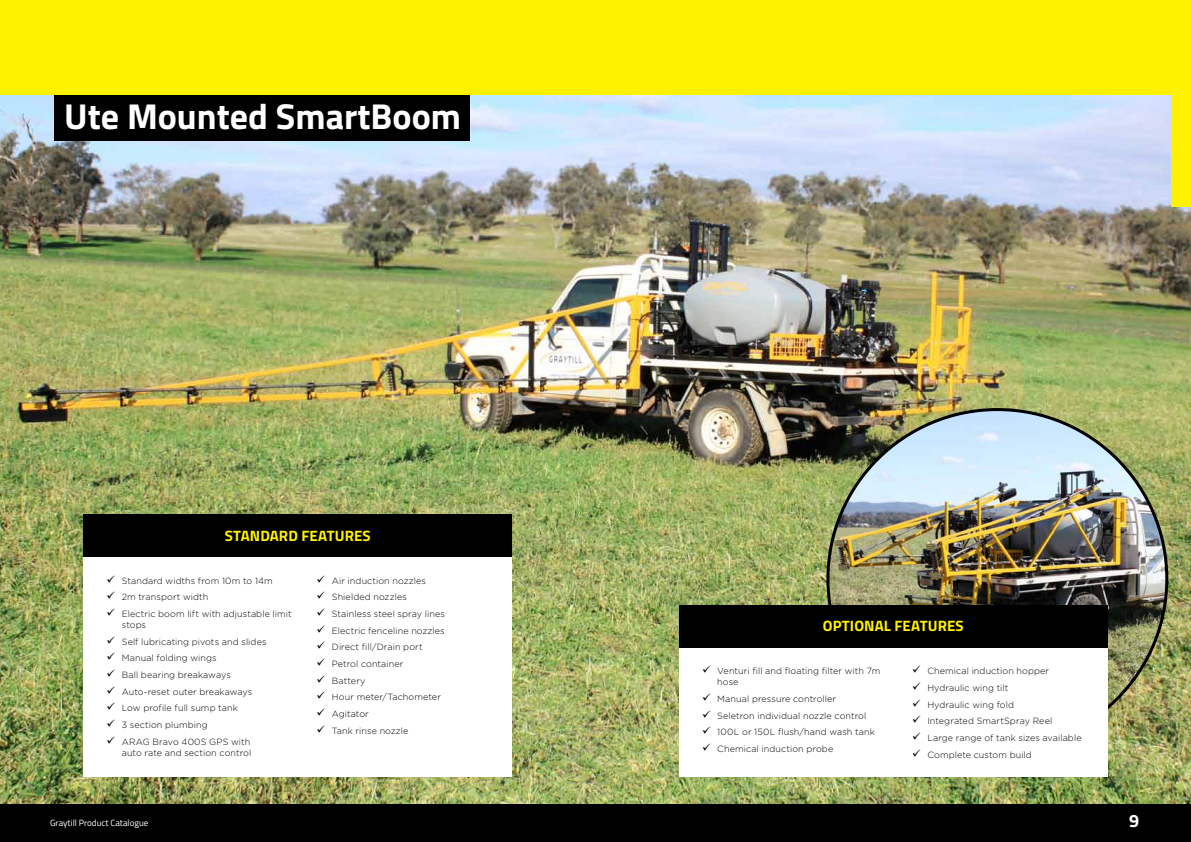
<style>
.page{position:relative;width:1191px;height:842px;background:#fff}
.page>*{position:absolute;margin:0;border:0;box-sizing:border-box;transform-origin:0 0}
.t1{font:700 36px "Titillium";color:#fff}
.t2{font:700 18px "Titillium";color:#fff}
.t3{font:700 15px "Titillium";letter-spacing:.005em;color:#fff200}
.t4{font:300 9px/11px "Gotham";letter-spacing:.01em;color:#000}
.t5{font:9px "Titillium";color:#fff}
</style>
<div class="page">
<img style="left:0;top:95px;width:1191px;height:709px">
<div style="left:54px;top:95px;width:415px;height:46px;background:#000"></div>
<div style="left:0;top:0;width:1191px;height:95px;background:#fff200"></div>
<div style="left:84px;top:514px;width:428px;height:263px;background:#fff"></div>
<div style="left:84px;top:514px;width:428px;height:43px;background:#000"></div>
<div style="left:1171px;top:0;width:20px;height:207px;background:#fff200"></div>
<div style="left:0;top:804px;width:1191px;height:38px;background:#000"></div>
<img style="left:828px;top:410px;width:338px;height:313px">
<div style="left:679px;top:619px;width:428px;height:158px;background:#fff"></div>
<div style="left:679px;top:605px;width:428px;height:43px;background:#000"></div>
<h1 class="t1" style="left:64px;top:89px;width:398px">UTE MOUNTED SMARTBOOM</h1>
<h3 class="t3" style="left:225px;top:524px;width:138px">STANDARD FEATURES</h3>
<p class="t4" style="left:107px;top:575px;width:168px">✓ Standard widths from 10m to 14m</p>
<p class="t4" style="left:107px;top:592px;width:103px">✓ 2m transport width</p>
<p class="t4" style="left:122px;top:608px;width:171px;text-indent:-15px">✓ Electric boom lift with adjustable limit stops</p>
<p class="t4" style="left:107px;top:636px;width:161px">✓ Self lubricating pivots and slides</p>
<p class="t4" style="left:107px;top:653px;width:112px">✓ Manual folding wings</p>
<p class="t4" style="left:107px;top:669px;width:126px">✓ Ball bearing breakaways</p>
<p class="t4" style="left:107px;top:686px;width:147px">✓ Auto-reset outer breakaways</p>
<p class="t4" style="left:107px;top:703px;width:133px">✓ Low profile full sump tank</p>
<p class="t4" style="left:107px;top:719px;width:103px">✓ 3 section plumbing</p>
<p class="t4" style="left:107px;top:736px;width:146px;text-align:right">✓ ARAG Bravo 400S GPS with auto rate and section control</p>
<p class="t4" style="left:316px;top:575px;width:111px">✓ Air induction nozzles</p>
<p class="t4" style="left:316px;top:592px;width:92px">✓ Shielded nozzles</p>
<p class="t4" style="left:316px;top:608px;width:130px">✓ Stainless steel spray lines</p>
<p class="t4" style="left:316px;top:625px;width:130px">✓ Electric fenceline nozzles</p>
<p class="t4" style="left:316px;top:642px;width:108px">✓ Direct fill/Drain port</p>
<p class="t4" style="left:316px;top:658px;width:88px">✓ Petrol container</p>
<p class="t4" style="left:316px;top:675px;width:50px">✓ Battery</p>
<p class="t4" style="left:316px;top:692px;width:126px">✓ Hour meter/Tachometer</p>
<p class="t4" style="left:316px;top:708px;width:54px">✓ Agitator</p>
<p class="t4" style="left:316px;top:725px;width:93px">✓ Tank rinse nozzle</p>
<h3 class="t3" style="left:823px;top:614px;width:19px">OPTIO</h3>
<h3 class="t3" style="left:864px;top:614px;width:92px">NAL FEATURES</h3>
<p class="t4" style="left:717px;top:665px;width:164px;text-indent:-15px">✓ Venturi fill and floating filter with 7m hose</p>
<p class="t4" style="left:702px;top:693px;width:136px">✓ Manual pressure controller</p>
<p class="t4" style="left:702px;top:710px;width:166px">✓ Seletron individual nozzle control</p>
<p class="t4" style="left:702px;top:726px;width:174px">✓ 100L or 150L flush/hand wash tank</p>
<p class="t4" style="left:702px;top:743px;width:133px">✓ Chemical induction probe</p>
<p class="t4" style="left:912px;top:665px;width:139px">✓ Chemical induction hopper</p>
<p class="t4" style="left:912px;top:682px;width:98px">✓ Hydraulic wing tilt</p>
<p class="t4" style="left:912px;top:699px;width:103px">✓ Hydraulic wing fold</p>
<p class="t4" style="left:912px;top:715px;width:142px">✓ Integrated SmartSpray Reel</p>
<p class="t4" style="left:912px;top:732px;width:171px">✓ Large range of tank sizes available</p>
<p class="t4" style="left:912px;top:749px;width:121px">✓ Complete custom build</p>
<p class="t5" style="left:50px;top:816px;width:100px">Graytill Product Catalogue</p>
<h2 class="t2" style="left:1129px;top:807px;width:12px">9</h2>
</div>
